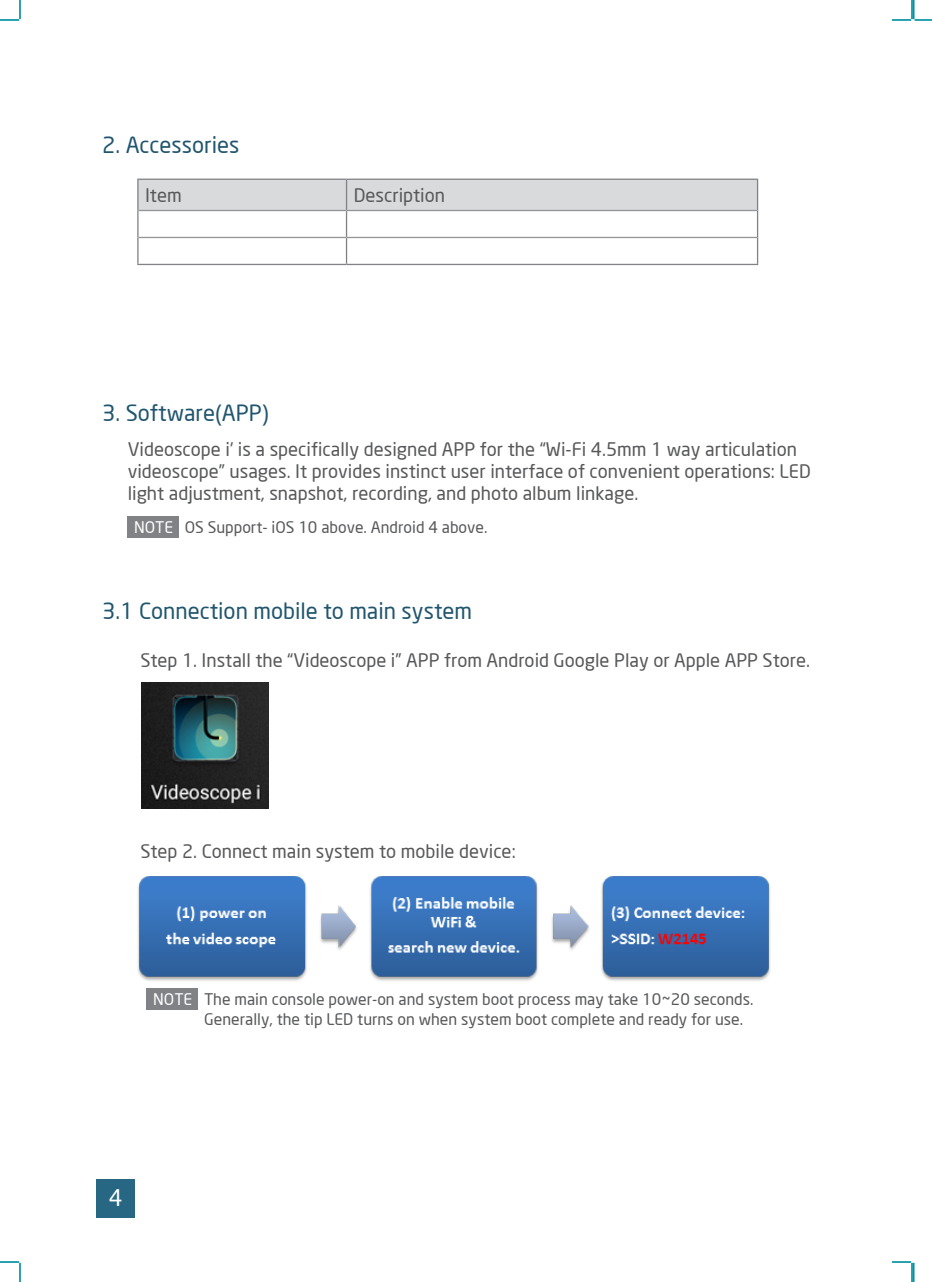
<style>
.page{position:relative;width:932px;height:1282px;background:#fff}
.page>*{position:absolute;margin:0;border:0;box-sizing:border-box;transform-origin:0 0}
.t1{font:22.5px "Neo Sans";color:#fff}
.t2{font:22.05px "Neo Sans";color:#20556e}
.t3{font:18.45px/22.1px "Neo Sans";color:#57585a}
.t4{font:15.75px/20.2px "Neo Sans";color:#57585a}
.s1{color:#fff}
</style>
<div class="page">
<div style="left:97px;top:1180px;width:38px;height:38px;background:#286784"></div>
<hr style="left:346px;top:179px;width:412px;height:1px;background:#808285">
<hr style="left:756px;top:180px;width:2px;height:31px;background:#808285">
<hr style="left:756px;top:237px;width:2px;height:27px;background:#808285">
<hr style="left:137px;top:264px;width:209px;height:1px;background:#808285">
<hr style="left:346px;top:264px;width:412px;height:1px;background:#808285">
<svg style="left:137px;top:179px;width:620px;height:85px"></svg>
<hr style="left:756px;top:211px;width:2px;height:26px;background:#808285">
<hr style="left:138px;top:237px;width:208px;height:1px;background:#939598">
<hr style="left:346px;top:237px;width:410px;height:1px;background:#939598">
<div style="left:128px;top:517px;width:51px;height:21px;background:#808285"></div>
<img style="left:138px;top:876px;width:632px;height:105px">
<div style="left:147px;top:989px;width:51px;height:21px;background:#808285"></div>
<img style="left:141px;top:682px;width:127px;height:127px">
<svg style="left:0;top:0;width:21px;height:21px"></svg>
<svg style="left:0;top:1261px;width:21px;height:21px"></svg>
<svg style="left:892px;top:0;width:39px;height:21px"></svg>
<svg style="left:892px;top:1261px;width:22px;height:21px"></svg>
<p class="t2" style="left:102px;top:132px;width:139px">2. Accessories</p>
<p class="t3" style="left:145px;top:184px;width:38px">Item</p>
<p class="t3" style="left:353px;top:184px;width:93px">Description</p>
<p class="t2" style="left:102px;top:400px;width:168px">3. Software(APP)</p>
<p class="t3" style="left:128px;top:438px;width:684px">Videoscope i’ is a specifically designed APP for the “Wi-Fi 4.5mm 1 way articulation videoscope” usages. It provides instinct user interface of convenient operations: LED light adjustment, snapshot, recording, and photo album linkage.</p>
<p class="t4" style="left:134px;top:517px;width:355px"><span class="s1">NOTE</span> OS Support- iOS 10 above. Android 4 above.</p>
<p class="t2" style="left:102px;top:597px;width:371px">3.1 Connection mobile to main system</p>
<p class="t3" style="left:140px;top:649px;width:671px">Step 1. Install the “Videoscope i” APP from Android Google Play or Apple APP Store.</p>
<p class="t3" style="left:140px;top:840px;width:376px">Step 2. Connect main system to mobile device:</p>
<p class="t4" style="left:204px;top:989px;width:550px;text-indent:-51px"><span class="s1">NOTE</span> The main console power-on and system boot process may take 10~20 seconds.<br>Generally, the tip LED turns on when system boot complete and ready for use.</p>
<p class="t1" style="left:109px;top:1184px;width:15px">4</p>
</div>
